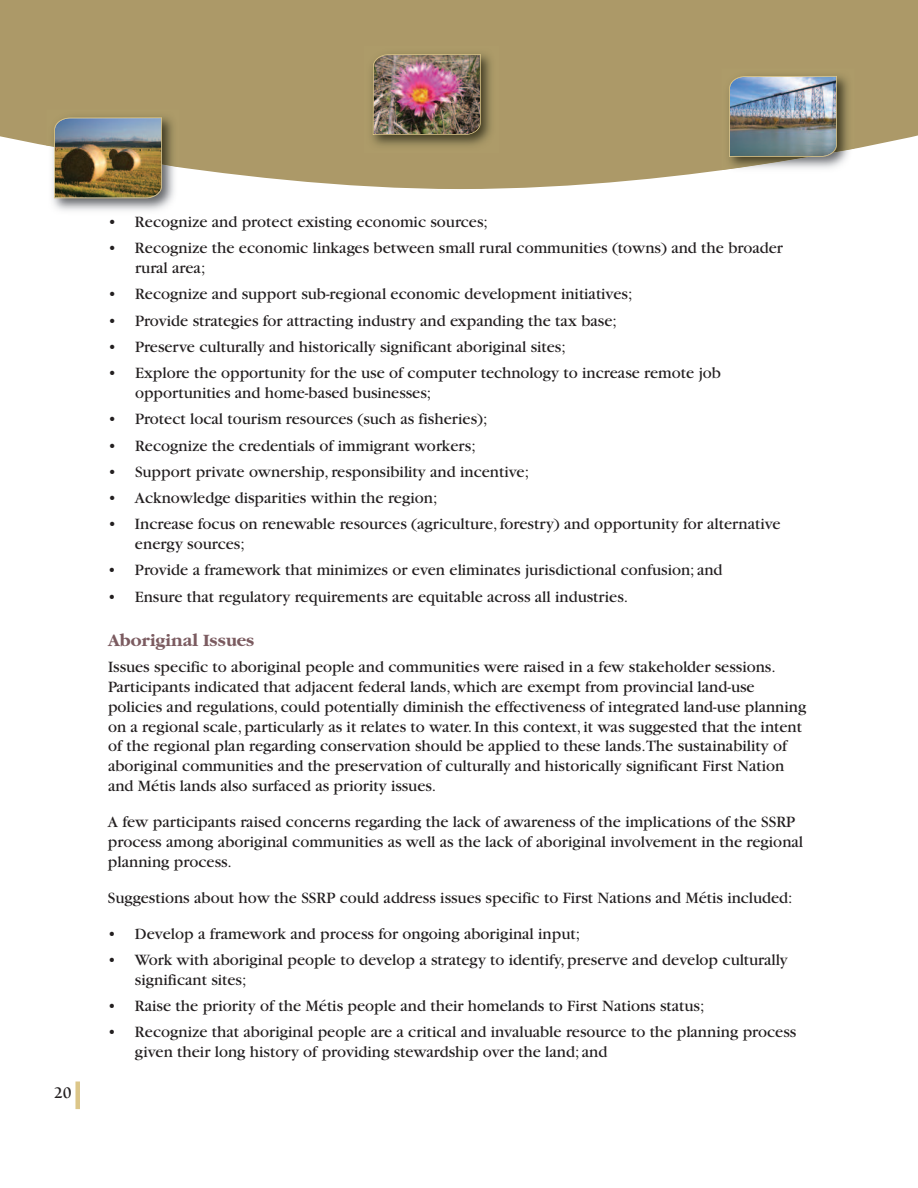
<style>
.page{position:relative;width:918px;height:1188px;background:#fff}
.page>*{position:absolute;margin:0;border:0;box-sizing:border-box;transform-origin:0 0}
.t1{font:700 18px "Garamond";color:#7b5b60}
.t2{font:16.5px/19.8px "Garamond";color:#231f20}
.t3{font:700 16.5px "Berkeley";color:#231f20}
</style>
<div class="page">
<svg style="left:0;top:0;width:918px;height:189px;fill:#ac9968"></svg>
<div style="left:75px;top:1082px;width:5px;height:27px;background:#dcc689"></div>
<img style="left:46px;top:167px;width:134px;height:44px">
<img style="left:46px;top:109px;width:134px;height:58px">
<img style="left:54px;top:118px;width:108px;height:80px">
<img style="left:721px;top:170px;width:134px;height:5px">
<img style="left:721px;top:68px;width:134px;height:102px">
<img style="left:729px;top:76px;width:108px;height:81px">
<img style="left:365px;top:46px;width:133px;height:107px">
<img style="left:373px;top:54px;width:108px;height:81px">
<p class="t3" style="left:54px;top:1086px;width:19px">20</p>
<p class="t2" style="left:108px;top:213px;width:381px">• Recognize and protect existing economic sources;</p>
<p class="t2" style="left:135px;top:240px;width:649px;text-indent:-27px">• Recognize the economic linkages between small rural communities (towns) and the broader rural area;</p>
<p class="t2" style="left:108px;top:286px;width:526px">• Recognize and support sub-regional economic development initiatives;</p>
<p class="t2" style="left:108px;top:312px;width:510px">• Provide strategies for attracting industry and expanding the tax base;</p>
<p class="t2" style="left:108px;top:338px;width:459px">• Preserve culturally and historically significant aboriginal sites;</p>
<p class="t2" style="left:135px;top:365px;width:588px;text-indent:-27px">• Explore the opportunity for the use of computer technology to increase remote job opportunities and home-based businesses;</p>
<p class="t2" style="left:108px;top:411px;width:381px">• Protect local tourism resources (such as fisheries);</p>
<p class="t2" style="left:108px;top:437px;width:369px">• Recognize the credentials of immigrant workers;</p>
<p class="t2" style="left:108px;top:463px;width:423px">• Support private ownership,responsibility and incentive;</p>
<p class="t2" style="left:108px;top:490px;width:331px">• Acknowledge disparities within the region;</p>
<p class="t2" style="left:135px;top:516px;width:647px;text-indent:-27px">• Increase focus on renewable resources (agriculture,forestry) and opportunity for alternative energy sources;</p>
<p class="t2" style="left:108px;top:562px;width:616px">• Provide a framework that minimizes or even eliminates jurisdictional confusion; and</p>
<p class="t2" style="left:108px;top:588px;width:522px">• Ensure that regulatory requirements are equitable across all industries.</p>
<p class="t1" style="left:108px;top:629px;width:148px">Aboriginal Issues</p>
<p class="t2" style="left:108px;top:659px;width:700px">Issues specific to aboriginal people and communities were raised in a few stakeholder sessions.<br>Participants indicated that adjacent federal lands, which are exempt from provincial land-use policies and regulations, could potentially diminish the effectiveness of integrated land-use planning on a regional scale,particularly as it relates to water.In this context, it was suggested that the intent of the regional plan regarding conservation should be applied to these lands.The sustainability of aboriginal communities and the preservation of culturally and historically significant First Nation and Métis lands also surfaced as priority issues.</p>
<p class="t2" style="left:108px;top:814px;width:697px">A few participants raised concerns regarding the lack of awareness of the implications of the SSRP process among aboriginal communities as well as the lack of aboriginal involvement in the regional planning process.</p>
<p class="t2" style="left:108px;top:889px;width:686px">Suggestions about how the SSRP could address issues specific to First Nations and Métis included:</p>
<p class="t2" style="left:108px;top:925px;width:474px">• Develop a framework and process for ongoing aboriginal input;</p>
<p class="t2" style="left:135px;top:951px;width:654px;text-indent:-27px">• Work with aboriginal people to develop a strategy to identify,preserve and develop culturally significant sites;</p>
<p class="t2" style="left:108px;top:997px;width:598px">• Raise the priority of the Métis people and their homelands to First Nations status;</p>
<p class="t2" style="left:135px;top:1024px;width:663px;text-indent:-27px">• Recognize that aboriginal people are a critical and invaluable resource to the planning process given their long history of providing stewardship over the land; and</p>
</div>
